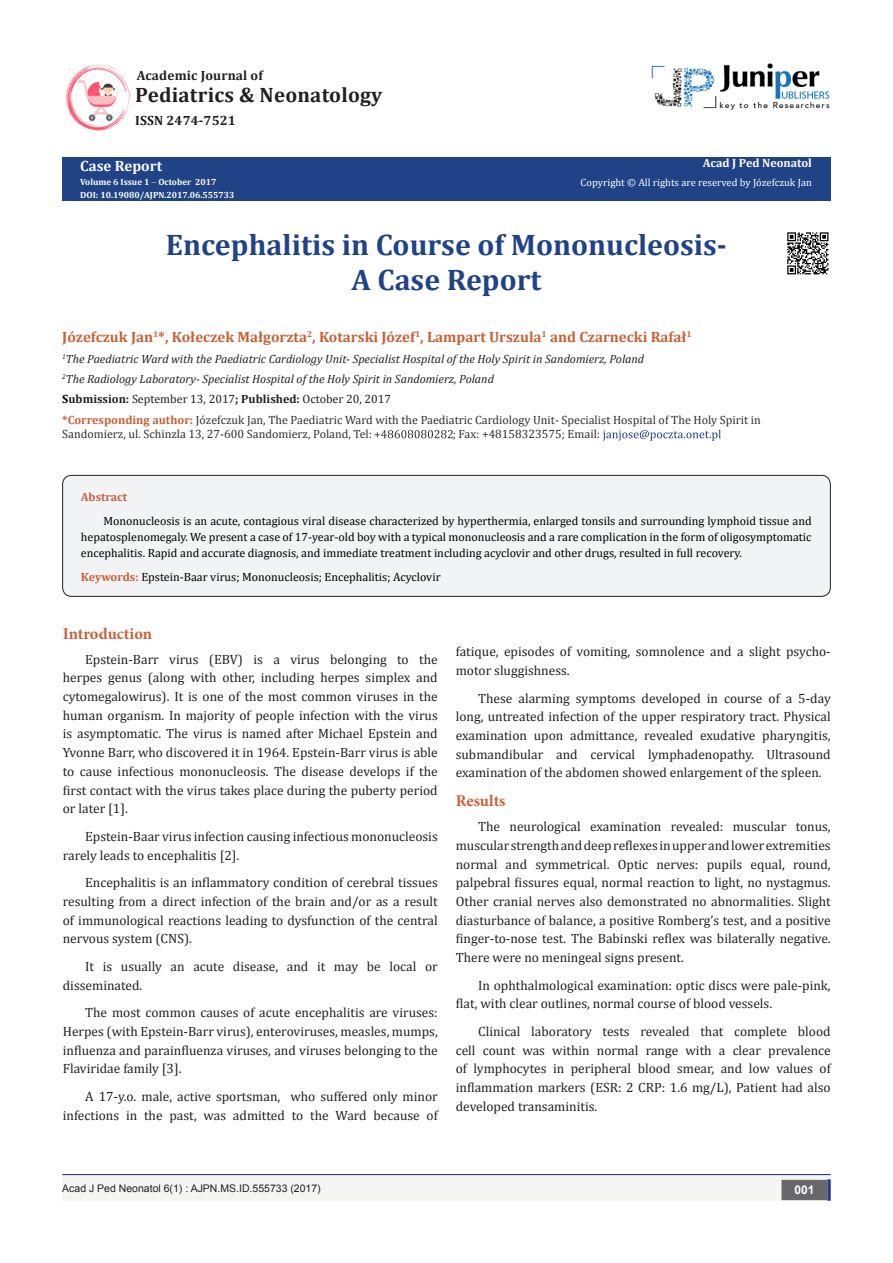
<style>
.page{position:relative;width:893px;height:1263px;background:#fff}
.page>*{position:absolute;margin:0;border:0;box-sizing:border-box;transform-origin:0 0}
.t1{font:700 29.85px "Cambria";color:#204287}
.t2{font:700 20.85px "Cambria";letter-spacing:.01em;color:#231f20}
.t3{font:700 16.5px "Minion Pro";letter-spacing:-.005em;color:#ca5f37}
.t4{font:700 15px "Cambria";color:#ca6035}
.t5{font:700 15px "Cambria";color:#fffefc}
.t6{font:13.5px/18.8px "Cambria";color:#231f20;text-align:justify}
.t7{font:700 13.5px "Cambria";letter-spacing:.01em;color:#231f20}
.t8{font:12px/15.8px "Cambria";color:#000;text-align:justify}
.t9{font:12px/14.4px "Cambria";color:#312f30}
.t10{font:italic 12px "Cambria";color:#231f20}
.t11{font:12px "Cambria";color:#231f20}
.t12{font:700 12px "Cambria";color:#fffefc}
.t13{font:700 12px "Cambria";color:#ca5f37}
.t14{font:700 12px "Arial";color:#fff}
.t15{font:10.5px "Cambria";color:#fffefc}
.t16{font:10.5px "Arial";color:#231f20}
.t17{font:700 9px "Cambria";color:#fff}
.t18{font:700 9px "Cambria";color:#fffefc}
.s1{color:#fffefc}
.s2{font-weight:700;color:#000}
.s3{font-weight:700}
.s4{font-weight:700;color:#ca6035}
.s5{font-weight:700;color:#ca5f37}
</style>
<div class="page">
<div style="left:62px;top:158px;width:769px;height:43px;background:#204287"></div>
<svg style="left:375px;top:430px;width:78px;height:8px"></svg>
<svg style="left:603px;top:430px;width:118px;height:11px"></svg>
<div style="left:62px;top:1175px;width:441px;height:26px;background:#f5f5f4"></div>
<img style="left:66px;top:64px;width:65px;height:67px">
<img style="left:651px;top:63px;width:179px;height:47px">
<div style="left:496px;top:1175px;width:334px;height:26px;background:#f5f5f4"></div>
<div style="left:782px;top:1180px;width:45px;height:19px;background:#68676a"></div>
<div style="left:781px;top:1180px;width:46px;height:20px;border:2px solid #68676a"></div>
<svg style="left:827px;top:1179px;width:4px;height:22px"></svg>
<hr style="left:62px;top:1174px;width:769px;height:1px;background:#253f8e">
<div style="left:63px;top:475px;width:767px;height:121px;background:#f2f3f4;border-radius:9px"></div>
<div style="left:62px;top:475px;width:769px;height:122px;border:1px solid #231f20;border-radius:9px"></div>
<img style="left:787px;top:232px;width:42px;height:43px">
<p class="t7" style="left:137px;top:66px;width:128px">Academic Journal of</p>
<p class="t2" style="left:135px;top:81px;width:249px">Pediatrics &amp; Neonatology</p>
<p class="t7" style="left:135px;top:111px;width:102px">ISSN 2474-7521</p>
<p class="t5" style="left:80px;top:156px;width:83px">Case Report</p>
<p class="t18" style="left:80px;top:176px;width:138px">Volume 6 Issue 1 October 2017</p>
<p class="t17" style="left:80px;top:188px;width:156px"><span class="s1">DOI:</span> 10.19080/AJPN.2017.06.555733</p>
<p class="t12" style="left:703px;top:154px;width:111px">Acad J Ped Neonatol</p>
<p class="t15" style="left:581px;top:176px;width:233px">Copyright © All rights are reserved by Józefczuk Jan</p>
<p class="t1" style="left:166px;top:223px;width:563px">Encephalitis in Course of Mononucleosis-</p>
<p class="t1" style="left:351px;top:259px;width:191px">A Case Report</p>
<p class="t4" style="left:62px;top:327px;width:631px">Józefczuk Jan<sup>1</sup>*, Kołeczek Małgorzta<sup>2</sup>, Kotarski Józef<sup>1</sup>, Lampart Urszula<sup>1</sup> and Czarnecki Rafał<sup>1</sup></p>
<p class="t10" style="left:62px;top:350px;width:583px"><sup>1</sup>The Paediatric Ward with the Paediatric Cardiology Unit- Specialist Hospital of the Holy Spirit in Sandomierz, Poland</p>
<p class="t10" style="left:62px;top:370px;width:433px"><sup>2</sup>The Radiology Laboratory- Specialist Hospital of the Holy Spirit in Sandomierz, Poland</p>
<p class="t11" style="left:62px;top:392px;width:330px"><span class="s2">S</span><span class="s3">ubmission:</span> September 13, 2017<span class="s3">; Published:</span> October 20, 2017</p>
<p class="t9" style="left:62px;top:412px;width:700px"><span class="s4">*Corresponding author:</span> Józefczuk Jan, The Paediatric Ward with the Paediatric Cardiology Unit- Specialist Hospital of The Holy Spirit in<br>Sandomierz, ul. Schinzla 13, 27-600 Sandomierz, Poland, Tel:</p>
<p class="t9" style="left:453px;top:427px;width:149px">; Fax: +48158323575; Email:</p>
<p class="t13" style="left:81px;top:488px;width:48px">Abstract</p>
<p class="t8" style="left:81px;top:513px;width:732px;text-indent:22px">Mononucleosis is an acute, contagious viral disease characterized by hyperthermia, enlarged tonsils and surrounding lymphoid tissue and hepatosplenomegaly. We present a case of 17-year-old boy with a typical mononucleosis and a rare complication in the form of oligosymptomatic encephalitis. Rapid and accurate diagnosis, and immediate treatment including acyclovir and other drugs, resulted in full recovery.</p>
<p class="t8" style="left:81px;top:569px;width:361px"><span class="s5">Keywords:</span> Epstein-Baar virus; Mononucleosis; Encephalitis; Acyclovir</p>
<p class="t3" style="left:63px;top:622px;width:91px">Introduction</p>
<p class="t6" style="left:63px;top:650px;width:376px;text-indent:22px">Epstein-Barr virus (EBV) is a virus belonging to the herpes genus (along with other, including herpes simplex and cytomegalowirus). It is one of the most common viruses in the human organism. In majority of people infection with the virus is asymptomatic. The virus is named after Michael Epstein and Yvonne Barr, who discovered it in 1964. Epstein-Barr virus is able to cause infectious mononucleosis. The disease develops if the first contact with the virus takes place during the puberty period or later [1].</p>
<p class="t6" style="left:63px;top:827px;width:376px;text-indent:22px">Epstein-Baar virus infection causing infectious mononucleosis rarely leads to encephalitis [2].</p>
<p class="t6" style="left:63px;top:873px;width:376px;text-indent:22px">Encephalitis is an inflammatory condition of cerebral tissues resulting from a direct infection of the brain and/or as a result of immunological reactions leading to dysfunction of the central nervous system (CNS).</p>
<p class="t6" style="left:63px;top:957px;width:376px;text-indent:22px">It is usually an acute disease, and it may be local or disseminated.</p>
<p class="t6" style="left:63px;top:1003px;width:377px;text-indent:22px">The most common causes of acute encephalitis are viruses:<br>Herpes (with Epstein-Barr virus), enteroviruses, measles, mumps, influenza and parainfluenza viruses, and viruses belonging to the Flaviridae family [3].</p>
<p class="t6" style="left:63px;top:1087px;width:376px;text-align:right">A 17-y.o. male, active sportsman, who suffered only minor infections in the past, was admitted to the Ward because of</p>
<p class="t6" style="left:456px;top:642px;width:376px">fatique, episodes of vomiting, somnolence and a slight psycho&shy;motor sluggishness.</p>
<p class="t6" style="left:456px;top:688px;width:376px;text-indent:22px">These alarming symptoms developed in course of a 5-day long, untreated infection of the upper respiratory tract. Physical examination upon admittance, revealed exudative pharyngitis, submandibular and cervical lymphadenopathy. Ultrasound examination of the abdomen showed enlargement of the spleen.</p>
<p class="t3" style="left:456px;top:789px;width:51px">Results</p>
<p class="t6" style="left:456px;top:817px;width:376px;text-indent:22px">The neurological examination revealed: muscular tonus, muscular strength and deep reflexes in upper and lower extremities normal and symmetrical. Optic nerves: pupils equal, round, palpebral fissures equal, normal reaction to light, no nystagmus.<br>Other cranial nerves also demonstrated no abnormalities. Slight diasturbance of balance, a positive Romberg’s test, and a positive finger-to-nose test. The Babinski reflex was bilaterally negative.<br>There were no meningeal signs present.</p>
<p class="t6" style="left:456px;top:975px;width:376px;text-indent:22px">In ophthalmological examination: optic discs were pale-pink, flat, with clear outlines, normal course of blood vessels.</p>
<p class="t6" style="left:456px;top:1022px;width:376px;text-indent:22px">Clinical laboratory tests revealed that complete blood cell count was within normal range with a clear prevalence of lymphocytes in peripheral blood smear, and low values of inflammation markers (ESR: 2 CRP: 1.6 mg/L), Patient had also developed transaminitis.</p>
<p class="t16" style="left:62px;top:1181px;width:260px">Acad J Ped Neonatol 6(1) : AJPN.MS.ID.555733 (2017)</p>
<p class="t14" style="left:794px;top:1182px;width:22px">001</p>
</div>
